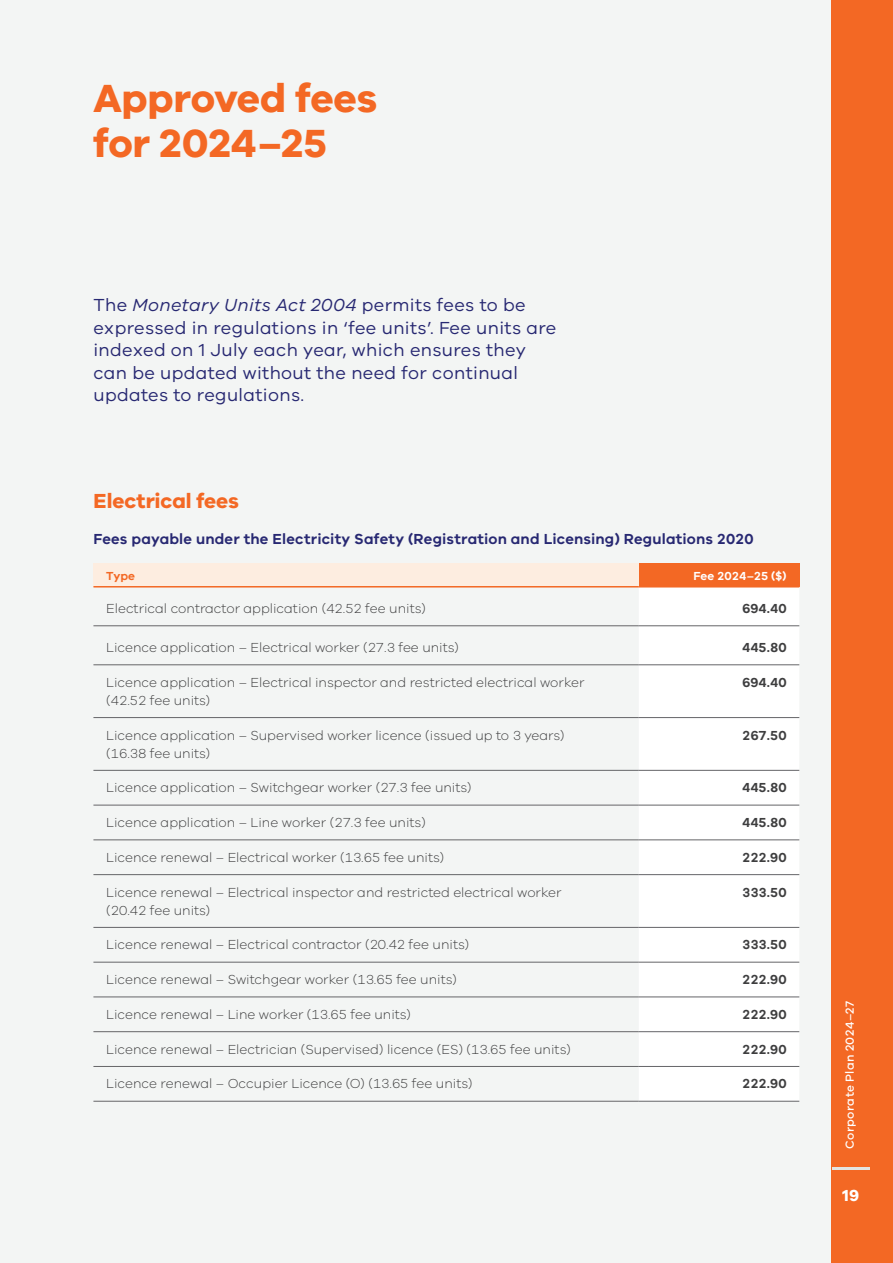
<style>
.page{position:relative;width:893px;height:1263px;background:#fff}
.page>*{position:absolute;margin:0;border:0;box-sizing:border-box;transform-origin:0 0}
.t1{font:700 40.5px/45px "VIC";letter-spacing:-.005em;color:#f36824}
.H2_FRONT{font:700 21px "VIC";letter-spacing:-.005em;color:#f36824}
.Intro2{font:18px/22.5px "VIC";letter-spacing:.02em;color:#272872}
.t2{font:700 16.5px "VIC";color:#fff}
.t3{font:600 15px "VIC";letter-spacing:.01em;color:#272872}
.Table_Body{font:300 13.5px "VIC";color:#3e3e3f}
.Table_Body-2{font:600 13.5px "VIC";color:#3e3e3f}
.t4{font:500 12px "VIC";letter-spacing:.03em;color:#fff}
.Table_Header{font:600 12px "VIC";color:#fff}
.Table_Header-2{font:600 12px "VIC";color:#f36824}
.s1{font-style:italic}
</style>
<div class="page">
<div style="left:0;top:0;width:832px;height:1263px;background:#f3f5f4"></div>
<div style="left:93px;top:563px;width:546px;height:24px;background:#fdede0"></div>
<div style="left:639px;top:563px;width:160px;height:24px;background:#f36824"></div>
<div style="left:639px;top:587px;width:160px;height:514px;background:#fff"></div>
<hr style="left:93px;top:625px;width:546px;height:1px;background:#656568">
<hr style="left:639px;top:625px;width:160px;height:1px;background:#656568">
<hr style="left:93px;top:664px;width:546px;height:1px;background:#656568">
<hr style="left:639px;top:664px;width:160px;height:1px;background:#656568">
<hr style="left:93px;top:717px;width:546px;height:1px;background:#656568">
<hr style="left:639px;top:717px;width:160px;height:1px;background:#656568">
<hr style="left:93px;top:770px;width:546px;height:1px;background:#656568">
<hr style="left:639px;top:770px;width:160px;height:1px;background:#656568">
<hr style="left:93px;top:805px;width:546px;height:1px;background:#656568">
<hr style="left:639px;top:805px;width:160px;height:1px;background:#656568">
<hr style="left:93px;top:840px;width:546px;height:1px;background:#656568">
<hr style="left:639px;top:840px;width:160px;height:1px;background:#656568">
<hr style="left:93px;top:874px;width:546px;height:1px;background:#656568">
<hr style="left:639px;top:874px;width:160px;height:1px;background:#656568">
<hr style="left:93px;top:927px;width:546px;height:1px;background:#656568">
<hr style="left:639px;top:927px;width:160px;height:1px;background:#656568">
<hr style="left:93px;top:962px;width:546px;height:1px;background:#656568">
<hr style="left:639px;top:962px;width:160px;height:1px;background:#656568">
<hr style="left:93px;top:997px;width:546px;height:1px;background:#656568">
<hr style="left:639px;top:997px;width:160px;height:1px;background:#656568">
<hr style="left:93px;top:586px;width:546px;height:1px;background:#f36824">
<hr style="left:93px;top:1031px;width:546px;height:1px;background:#656568">
<hr style="left:639px;top:1031px;width:160px;height:1px;background:#656568">
<hr style="left:93px;top:1066px;width:546px;height:1px;background:#656568">
<hr style="left:639px;top:1066px;width:160px;height:1px;background:#656568">
<hr style="left:93px;top:1101px;width:546px;height:1px;background:#656568">
<hr style="left:639px;top:1101px;width:160px;height:1px;background:#656568">
<div style="left:832px;top:0;width:61px;height:1263px;background:#f36824"></div>
<hr style="left:832px;top:1166px;width:38px;height:3px;background:#e2e4e2">
<h1 class="t1" style="left:93px;top:74px;width:285px">Approved fees for 2024–25</h1>
<p class="Intro2" style="left:93px;top:294px;width:464px">The <span class="s1">Monetary Units Act 2004</span> permits fees to be expressed in regulations in ‘fee units’. Fee units are indexed on 1 July each year, which ensures they can be updated without the need for continual updates to regulations.</p>
<p class="H2_FRONT" style="left:93px;top:488px;width:147px">Electrical fees</p>
<h3 class="t3" style="left:93px;top:530px;width:662px">Fees payable under the Electricity Safety (Registration and Licensing) Regulations 2020</h3>
<p class="Table_Header-2" style="left:106px;top:569px;width:30px">Type</p>
<p class="Table_Header" style="left:693px;top:569px;width:95px">Fee 2024–25 ($)</p>
<p class="Table_Body" style="left:106px;top:600px;width:321px">Electrical contractor application (42.52 fee units)</p>
<p class="Table_Body-2" style="left:742px;top:600px;width:46px">694.40</p>
<p class="Table_Body" style="left:106px;top:639px;width:354px">Licence application – Electrical worker (27.3 fee units)</p>
<p class="Table_Body-2" style="left:742px;top:639px;width:46px">445.80</p>
<p class="Table_Body" style="left:106px;top:674px;width:480px">Licence application – Electrical inspector and restricted electrical worker</p>
<p class="Table_Body" style="left:106px;top:692px;width:106px">(42.52 fee units)</p>
<p class="Table_Body-2" style="left:742px;top:674px;width:46px">694.40</p>
<p class="Table_Body" style="left:106px;top:727px;width:460px">Licence application – Supervised worker licence (issued up to 3 years)</p>
<p class="Table_Body" style="left:106px;top:745px;width:106px">(16.38 fee units)</p>
<p class="Table_Body-2" style="left:742px;top:727px;width:46px">267.50</p>
<p class="Table_Body" style="left:106px;top:780px;width:367px">Licence application – Switchgear worker (27.3 fee units)</p>
<p class="Table_Body-2" style="left:742px;top:779px;width:46px">445.80</p>
<p class="Table_Body" style="left:106px;top:814px;width:321px">Licence application – Line worker (27.3 fee units)</p>
<p class="Table_Body-2" style="left:742px;top:814px;width:46px">445.80</p>
<p class="Table_Body" style="left:106px;top:849px;width:339px">Licence renewal – Electrical worker (13.65 fee units)</p>
<p class="Table_Body-2" style="left:742px;top:849px;width:46px">222.90</p>
<p class="Table_Body" style="left:106px;top:884px;width:457px">Licence renewal – Electrical inspector and restricted electrical worker</p>
<p class="Table_Body" style="left:106px;top:902px;width:106px">(20.42 fee units)</p>
<p class="Table_Body-2" style="left:742px;top:884px;width:46px">333.50</p>
<p class="Table_Body" style="left:106px;top:937px;width:364px">Licence renewal – Electrical contractor (20.42 fee units)</p>
<p class="Table_Body-2" style="left:742px;top:937px;width:46px">333.50</p>
<p class="Table_Body" style="left:106px;top:971px;width:352px">Licence renewal – Switchgear worker (13.65 fee units)</p>
<p class="Table_Body-2" style="left:742px;top:971px;width:46px">222.90</p>
<p class="Table_Body" style="left:106px;top:1006px;width:306px">Licence renewal – Line worker (13.65 fee units)</p>
<p class="Table_Body-2" style="left:742px;top:1006px;width:46px">222.90</p>
<p class="Table_Body" style="left:106px;top:1041px;width:466px">Licence renewal – Electrician (Supervised) licence (ES) (13.65 fee units)</p>
<p class="Table_Body-2" style="left:742px;top:1041px;width:46px">222.90</p>
<p class="Table_Body" style="left:106px;top:1076px;width:368px">Licence renewal – Occupier Licence (O) (13.65 fee units)</p>
<p class="Table_Body-2" style="left:742px;top:1076px;width:46px">222.90</p>
<p class="t4" style="left:843px;top:1149px;width:150px;rotate:-90deg">Corporate Plan 2024–27</p>
<p class="t2" style="left:842px;top:1185px;width:18px">19</p>
</div>
